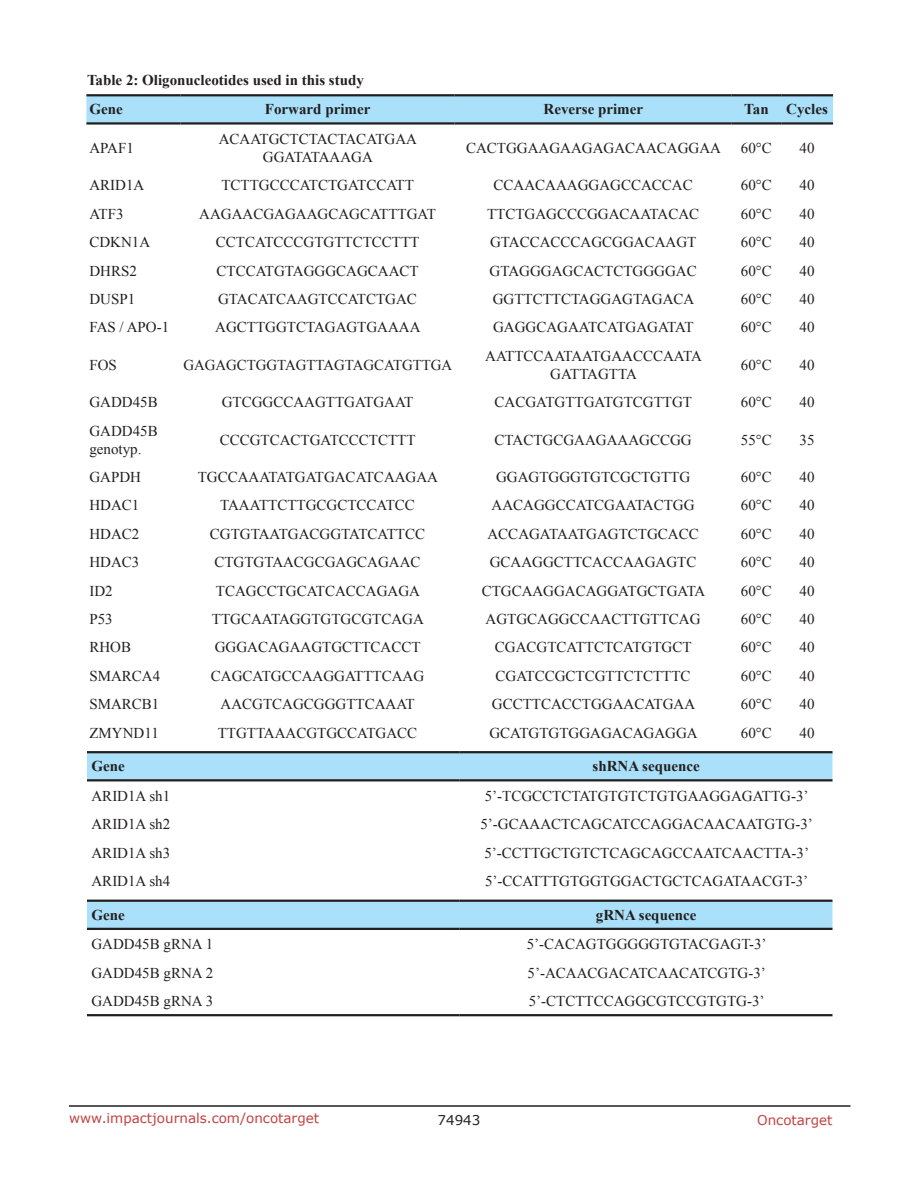
<style>
.page{position:relative;width:918px;height:1188px;background:#fff}
.page>*{position:absolute;margin:0;border:0;box-sizing:border-box;transform-origin:0 0}
.t1{font:15px/18px "Times New Roman";color:#231f20;text-align:center}
.t2{font:700 15px/29.2px "Times New Roman";color:#231f20}
.t3{font:13.5px "Verdana";color:#c24141}
.t4{font:13.5px "Verdana";color:#231f20}
</style>
<div class="page">
<hr style="left:69px;top:1105px;width:781px;height:2px;background:#231f20">
<div style="left:86px;top:96px;width:747px;height:26px;background:#aae0f9"></div>
<hr style="left:86px;top:94px;width:94px;height:2px;background:#231f20">
<hr style="left:180px;top:94px;width:275px;height:2px;background:#231f20">
<hr style="left:455px;top:94px;width:277px;height:2px;background:#231f20">
<hr style="left:732px;top:94px;width:49px;height:2px;background:#231f20">
<hr style="left:781px;top:94px;width:52px;height:2px;background:#231f20">
<hr style="left:86px;top:122px;width:94px;height:3px;background:#231f20">
<hr style="left:180px;top:122px;width:275px;height:3px;background:#231f20">
<hr style="left:455px;top:122px;width:277px;height:3px;background:#231f20">
<hr style="left:732px;top:122px;width:49px;height:3px;background:#231f20">
<hr style="left:781px;top:122px;width:52px;height:3px;background:#231f20">
<div style="left:87px;top:753px;width:745px;height:26px;background:#aae0f9"></div>
<hr style="left:87px;top:779px;width:373px;height:2px;background:#231f20">
<hr style="left:460px;top:779px;width:372px;height:2px;background:#231f20">
<hr style="left:87px;top:751px;width:373px;height:2px;background:#231f20">
<hr style="left:460px;top:751px;width:372px;height:2px;background:#231f20">
<div style="left:87px;top:902px;width:745px;height:26px;background:#aae0f9"></div>
<hr style="left:87px;top:928px;width:373px;height:2px;background:#231f20">
<hr style="left:460px;top:928px;width:372px;height:2px;background:#231f20">
<hr style="left:87px;top:1014px;width:373px;height:2px;background:#231f20">
<hr style="left:460px;top:1014px;width:372px;height:2px;background:#231f20">
<hr style="left:87px;top:900px;width:373px;height:2px;background:#231f20">
<hr style="left:460px;top:900px;width:372px;height:2px;background:#231f20">
<p class="t2" style="left:87px;top:65px;width:279px">Table 2: Oligonucleotides used in this study<br>Gene</p>
<p class="t2" style="left:265px;top:94px;width:107px">Forward primer</p>
<p class="t2" style="left:544px;top:94px;width:101px">Reverse primer</p>
<p class="t2" style="left:744px;top:94px;width:85px">Tan Cycles</p>
<p class="t1" style="left:89px;top:139px;width:46px">APAF1</p>
<p class="t1" style="left:219px;top:130px;width:200px">ACAATGCTCTACTACATGAA<br>GGATATAAAGA</p>
<p class="t1" style="left:466px;top:139px;width:256px">CACTGGAAGAAGAGACAACAGGAA</p>
<p class="t1" style="left:741px;top:139px;width:33px">60°C</p>
<p class="t1" style="left:800px;top:139px;width:16px">40</p>
<p class="t1" style="left:89px;top:176px;width:56px">ARID1A</p>
<p class="t1" style="left:221px;top:176px;width:194px">TCTTGCCCATCTGATCCATT</p>
<p class="t1" style="left:494px;top:176px;width:201px">CCAACAAAGGAGCCACCAC</p>
<p class="t1" style="left:741px;top:176px;width:33px">60°C</p>
<p class="t1" style="left:800px;top:176px;width:16px">40</p>
<p class="t1" style="left:89px;top:205px;width:36px">ATF3</p>
<p class="t1" style="left:199px;top:205px;width:238px">AAGAACGAGAAGCAGCATTTGAT</p>
<p class="t1" style="left:487px;top:205px;width:214px">TTCTGAGCCCGGACAATACAC</p>
<p class="t1" style="left:741px;top:205px;width:33px">60°C</p>
<p class="t1" style="left:800px;top:205px;width:16px">40</p>
<p class="t1" style="left:89px;top:233px;width:62px">CDKN1A</p>
<p class="t1" style="left:216px;top:233px;width:205px">CCTCATCCCGTGTTCTCCTTT</p>
<p class="t1" style="left:490px;top:233px;width:208px">GTACCACCCAGCGGACAAGT</p>
<p class="t1" style="left:741px;top:233px;width:33px">60°C</p>
<p class="t1" style="left:800px;top:233px;width:16px">40</p>
<p class="t1" style="left:89px;top:261px;width:49px">DHRS2</p>
<p class="t1" style="left:217px;top:261px;width:204px">CTCCATGTAGGGCAGCAACT</p>
<p class="t1" style="left:490px;top:261px;width:209px">GTAGGGAGCACTCTGGGGAC</p>
<p class="t1" style="left:741px;top:261px;width:33px">60°C</p>
<p class="t1" style="left:800px;top:261px;width:16px">40</p>
<p class="t1" style="left:89px;top:290px;width:47px">DUSP1</p>
<p class="t1" style="left:218px;top:290px;width:200px">GTACATCAAGTCCATCTGAC</p>
<p class="t1" style="left:493px;top:290px;width:203px">GGTTCTTCTAGGAGTAGACA</p>
<p class="t1" style="left:741px;top:290px;width:33px">60°C</p>
<p class="t1" style="left:800px;top:290px;width:16px">40</p>
<p class="t1" style="left:89px;top:318px;width:81px">FAS / APO-1</p>
<p class="t1" style="left:215px;top:318px;width:207px">AGCTTGGTCTAGAGTGAAAA</p>
<p class="t1" style="left:493px;top:318px;width:202px">GAGGCAGAATCATGAGATAT</p>
<p class="t1" style="left:741px;top:318px;width:33px">60°C</p>
<p class="t1" style="left:800px;top:318px;width:16px">40</p>
<p class="t1" style="left:89px;top:356px;width:29px">FOS</p>
<p class="t1" style="left:183px;top:356px;width:270px">GAGAGCTGGTAGTTAGTAGCATGTTGA</p>
<p class="t1" style="left:485px;top:347px;width:218px">AATTCCAATAATGAACCCAATA<br>GATTAGTTA</p>
<p class="t1" style="left:741px;top:356px;width:33px">60°C</p>
<p class="t1" style="left:800px;top:356px;width:16px">40</p>
<p class="t1" style="left:89px;top:393px;width:70px">GADD45B</p>
<p class="t1" style="left:222px;top:393px;width:193px">GTCGGCCAAGTTGATGAAT</p>
<p class="t1" style="left:495px;top:393px;width:199px">CACGATGTTGATGTCGTTGT</p>
<p class="t1" style="left:741px;top:393px;width:33px">60°C</p>
<p class="t1" style="left:800px;top:393px;width:16px">40</p>
<p class="t1" style="left:89px;top:421px;width:70px;text-align:left">GADD45B genotyp.</p>
<p class="t1" style="left:220px;top:430px;width:197px">CCCGTCACTGATCCCTCTTT</p>
<p class="t1" style="left:495px;top:430px;width:199px">CTACTGCGAAGAAAGCCGG</p>
<p class="t1" style="left:741px;top:430px;width:33px">55°C</p>
<p class="t1" style="left:800px;top:430px;width:16px">35</p>
<p class="t1" style="left:89px;top:468px;width:53px">GAPDH</p>
<p class="t1" style="left:198px;top:468px;width:242px">TGCCAAATATGATGACATCAAGAA</p>
<p class="t1" style="left:496px;top:468px;width:196px">GGAGTGGGTGTCGCTGTTG</p>
<p class="t1" style="left:741px;top:468px;width:33px">60°C</p>
<p class="t1" style="left:800px;top:468px;width:16px">40</p>
<p class="t1" style="left:89px;top:496px;width:51px">HDAC1</p>
<p class="t1" style="left:220px;top:496px;width:196px">TAAATTCTTGCGCTCCATCC</p>
<p class="t1" style="left:492px;top:496px;width:204px">AACAGGCCATCGAATACTGG</p>
<p class="t1" style="left:741px;top:496px;width:33px">60°C</p>
<p class="t1" style="left:800px;top:496px;width:16px">40</p>
<p class="t1" style="left:89px;top:525px;width:51px">HDAC2</p>
<p class="t1" style="left:210px;top:525px;width:217px">CGTGTAATGACGGTATCATTCC</p>
<p class="t1" style="left:487px;top:525px;width:213px">ACCAGATAATGAGTCTGCACC</p>
<p class="t1" style="left:741px;top:525px;width:33px">60°C</p>
<p class="t1" style="left:800px;top:525px;width:16px">40</p>
<p class="t1" style="left:89px;top:553px;width:51px">HDAC3</p>
<p class="t1" style="left:214px;top:553px;width:208px">CTGTGTAACGCGAGCAGAAC</p>
<p class="t1" style="left:490px;top:553px;width:208px">GCAAGGCTTCACCAAGAGTC</p>
<p class="t1" style="left:741px;top:553px;width:33px">60°C</p>
<p class="t1" style="left:800px;top:553px;width:16px">40</p>
<p class="t1" style="left:89px;top:581px;width:25px">ID2</p>
<p class="t1" style="left:216px;top:581px;width:206px">TCAGCCTGCATCACCAGAGA</p>
<p class="t1" style="left:482px;top:581px;width:225px">CTGCAAGGACAGGATGCTGATA</p>
<p class="t1" style="left:741px;top:581px;width:33px">60°C</p>
<p class="t1" style="left:800px;top:581px;width:16px">40</p>
<p class="t1" style="left:89px;top:610px;width:25px">P53</p>
<p class="t1" style="left:212px;top:610px;width:214px">TTGCAATAGGTGTGCGTCAGA</p>
<p class="t1" style="left:486px;top:610px;width:216px">AGTGCAGGCCAACTTGTTCAG</p>
<p class="t1" style="left:741px;top:610px;width:33px">60°C</p>
<p class="t1" style="left:800px;top:610px;width:16px">40</p>
<p class="t1" style="left:89px;top:638px;width:43px">RHOB</p>
<p class="t1" style="left:215px;top:638px;width:207px">GGGACAGAAGTGCTTCACCT</p>
<p class="t1" style="left:495px;top:638px;width:198px">CGACGTCATTCTCATGTGCT</p>
<p class="t1" style="left:741px;top:638px;width:33px">60°C</p>
<p class="t1" style="left:800px;top:638px;width:16px">40</p>
<p class="t1" style="left:89px;top:667px;width:72px">SMARCA4</p>
<p class="t1" style="left:211px;top:667px;width:215px">CAGCATGCCAAGGATTTCAAG</p>
<p class="t1" style="left:496px;top:667px;width:197px">CGATCCGCTCGTTCTCTTTC</p>
<p class="t1" style="left:741px;top:667px;width:33px">60°C</p>
<p class="t1" style="left:800px;top:667px;width:16px">40</p>
<p class="t1" style="left:89px;top:695px;width:72px">SMARCB1</p>
<p class="t1" style="left:221px;top:695px;width:196px">AACGTCAGCGGGTTCAAAT</p>
<p class="t1" style="left:492px;top:695px;width:205px">GCCTTCACCTGGAACATGAA</p>
<p class="t1" style="left:741px;top:695px;width:33px">60°C</p>
<p class="t1" style="left:800px;top:695px;width:16px">40</p>
<p class="t1" style="left:89px;top:723px;width:71px">ZMYND11</p>
<p class="t1" style="left:218px;top:723px;width:201px">TTGTTAAACGTGCCATGACC</p>
<p class="t1" style="left:489px;top:723px;width:210px">GCATGTGTGGAGACAGAGGA</p>
<p class="t1" style="left:741px;top:723px;width:33px">60°C</p>
<p class="t1" style="left:800px;top:723px;width:16px">40</p>
<p class="t2" style="left:92px;top:751px;width:35px">Gene</p>
<p class="t2" style="left:593px;top:751px;width:109px">shRNA sequence</p>
<p class="t1" style="left:92px;top:787px;width:80px">ARID1A sh1</p>
<p class="t1" style="left:485px;top:787px;width:325px">5’-TCGCCTCTATGTGTCTGTGAAGGAGATTG-3’</p>
<p class="t1" style="left:92px;top:815px;width:80px">ARID1A sh2</p>
<p class="t1" style="left:480px;top:815px;width:334px">5’-GCAAACTCAGCATCCAGGACAACAATGTG-3’</p>
<p class="t1" style="left:92px;top:843px;width:80px">ARID1A sh3</p>
<p class="t1" style="left:484px;top:843px;width:326px">5’-CCTTGCTGTCTCAGCAGCCAATCAACTTA-3’</p>
<p class="t1" style="left:92px;top:872px;width:80px">ARID1A sh4</p>
<p class="t1" style="left:485px;top:872px;width:325px">5’-CCATTTGTGGTGGACTGCTCAGATAACGT-3’</p>
<p class="t2" style="left:92px;top:900px;width:35px">Gene</p>
<p class="t2" style="left:596px;top:900px;width:102px">gRNA sequence</p>
<p class="t1" style="left:92px;top:935px;width:123px">GADD45B gRNA 1</p>
<p class="t1" style="left:527px;top:935px;width:241px">5’-CACAGTGGGGGTGTACGAGT-3’</p>
<p class="t1" style="left:92px;top:964px;width:123px">GADD45B gRNA 2</p>
<p class="t1" style="left:528px;top:964px;width:240px">5’-ACAACGACATCAACATCGTG-3’</p>
<p class="t1" style="left:92px;top:992px;width:123px">GADD45B gRNA 3</p>
<p class="t1" style="left:529px;top:992px;width:237px">5’-CTCTTCCAGGCGTCCGTGTG-3’</p>
<p class="t3" style="left:69px;top:1109px;width:252px">www.impactjournals.com/oncotarget</p>
<p class="t4" style="left:438px;top:1111px;width:44px">74943</p>
<p class="t3" style="left:757px;top:1111px;width:77px">Oncotarget</p>
</div>
